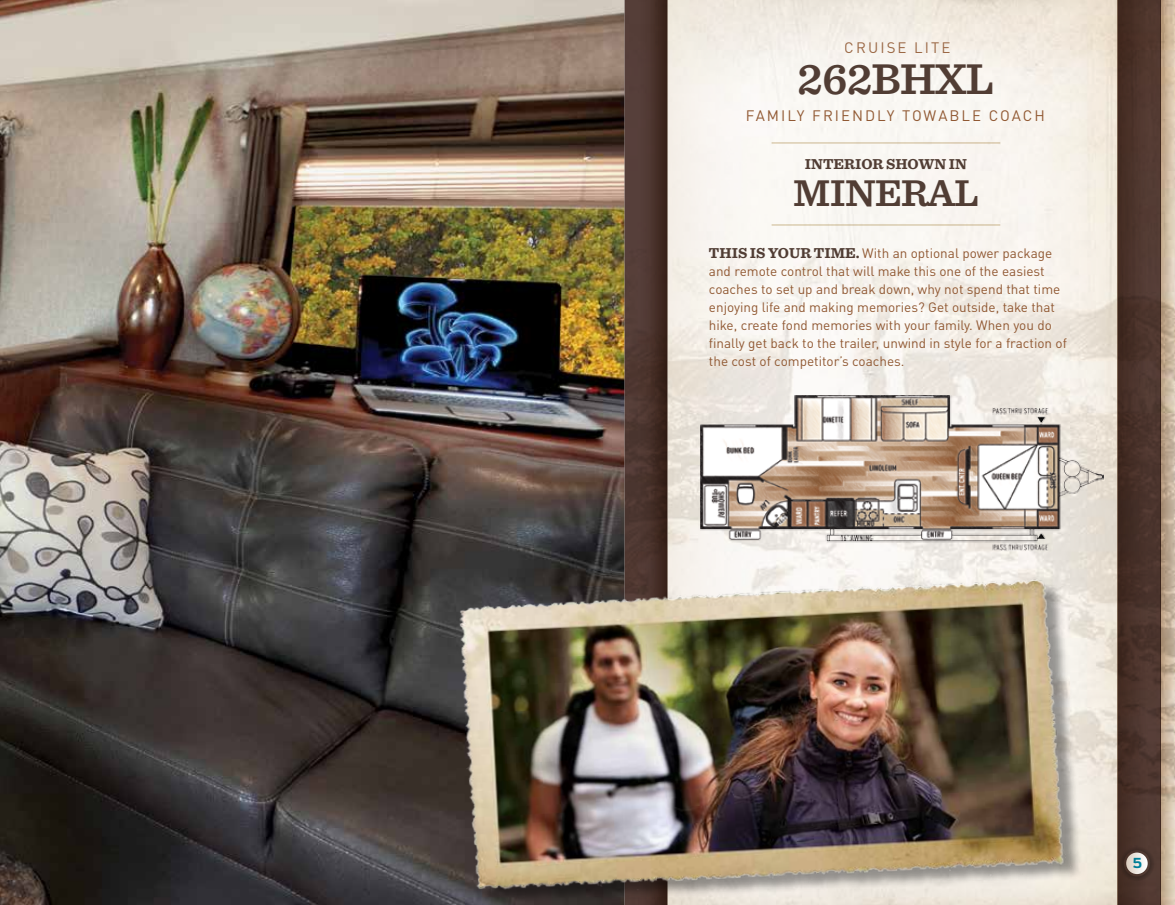
<style>
.page{position:relative;width:1175px;height:905px;background:#fff}
.page>*{position:absolute;margin:0;border:0;box-sizing:border-box;transform-origin:0 0}
.t1{font:600 45px "Sentinel";letter-spacing:-.02em;color:#513d34}
.t2{font:600 39px "Sentinel";letter-spacing:-.02em;color:#513d34}
.t3{font:15px "DINOT";letter-spacing:.135em;color:#915933}
.t4{font:700 15px "Sentinel";color:#513d34}
.t5{font:700 13.65px "Antenna";color:#008bac}
.t6{font:13.5px/18px "DINOT";color:#915933}
.s1{font-family:"Sentinel";font-weight:700;font-size:15px;color:#513d34}
</style>
<div class="page">
<img style="left:0;top:0;width:624px;height:904px">
<div style="left:624px;top:0;width:43px;height:904px;background:#553e38"></div>
<svg style="left:640px;top:0;width:26px;height:553px"></svg>
<svg style="left:1160px;top:0;width:14px;height:904px;background:#bca68f"></svg>
<div style="left:666px;top:0;width:451px;height:904px;background:#dacbae;opacity:.9"></div>
<div style="left:1117px;top:0;width:43px;height:904px;background:linear-gradient(to right,#422b22,#563e37)"></div>
<img style="left:436px;top:553px;width:652px;height:351px">
<hr style="left:771px;top:142px;width:229px;height:2px;background:#dfd2b8">
<hr style="left:771px;top:224px;width:229px;height:2px;background:#dfd2b8">
<img style="left:700px;top:395px;width:403px;height:156px">
<p class="t3" style="left:844px;top:39px;width:107px">CRUISE LITE</p>
<h1 class="t1" style="left:797px;top:45px;width:198px">262BHXL</h1>
<p class="t3" style="left:746px;top:106px;width:300px">FAMILY FRIENDLY TOWABLE COACH</p>
<p class="t4" style="left:805px;top:152px;width:164px">INTERIOR SHOWN IN</p>
<h2 class="t2" style="left:793px;top:163px;width:187px">MINERAL</h2>
<p class="t6" style="left:709px;top:244px;width:359px"><span class="s1">THIS IS YOUR TIME.</span> With an optional power package and remote control that will make this one of the easiest coaches to set up and break down, why not spend that time enjoying life and making memories? Get outside, take that hike, create fond memories with your family. When you do finally get back to the trailer, unwind in style for a fraction of the cost of competitor’s coaches.</p>
<p class="t5" style="left:1132px;top:854px;width:11px">5</p>
</div>
